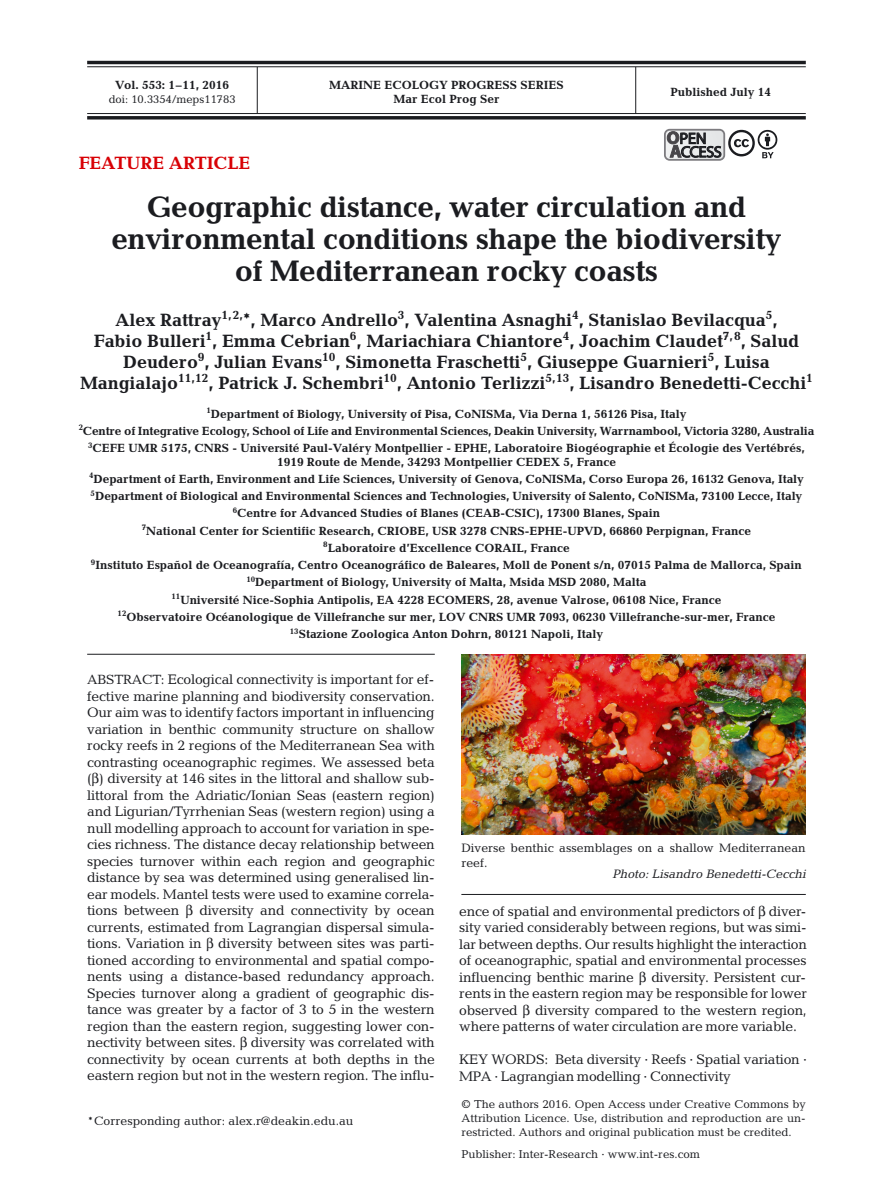
<style>
.page{position:relative;width:893px;height:1178px;background:#fff}
.page>*{position:absolute;margin:0;border:0;box-sizing:border-box;transform-origin:0 0}
.t1{font:700 30px/32.2px "Candida";letter-spacing:-.015em;color:#1b1c20;text-align:center}
.t2{font:700 18px/21px "Candida";letter-spacing:-.005em;color:#1b1c20;text-align:center}
.t3{font:700 18px "Candida";letter-spacing:-.005em;color:#d80005}
.t4{font:15.9px/13.5px "Myriad";letter-spacing:-.02em;color:#1b1c20}
.t5{font:13.95px/16.5px "Candida";letter-spacing:-.015em;color:#1b1c20;text-align:justify}
.t6{font:12.3px/14.7px "Candida";color:#1b1c20}
.t7{font:12.3px "Oblique Straight Plain";color:#1b1c20}
.t8{font:700 12px/17.2px "Candida";color:#1b1c20;text-align:center}
.t9{font:11.55px/14px "Candida";color:#1b1c20;text-align:justify}
.t10{font:11.25px "Candida";color:#1b1c20}
.s1{font-weight:700;font-size:17.7px;color:#474549}
.s2{font-size:13.5px}
</style>
<div class="page">
<hr style="left:87px;top:61px;width:719px;height:3px;background:#1b1c20">
<svg style="left:87px;top:116px;width:719px;height:4px"></svg>
<hr style="left:87px;top:66px;width:719px;height:1px;background:#1b1c20">
<hr style="left:257px;top:67px;width:1px;height:47px;background:#1b1c20">
<hr style="left:87px;top:113px;width:719px;height:1px;background:#1b1c20">
<hr style="left:635px;top:67px;width:1px;height:47px;background:#1b1c20">
<hr style="left:87px;top:654px;width:348px;height:1px;background:#1b1c20">
<img style="left:461px;top:654px;width:345px;height:181px">
<div style="left:665px;top:130px;width:59px;height:30px;background:#eaecec;border-radius:5px"></div>
<div style="left:664px;top:129px;width:61px;height:32px;border:2px solid #7d7c80;border-radius:5px"></div>
<svg style="left:728px;top:130px;width:49px;height:28px"></svg>
<hr style="left:461px;top:894px;width:345px;height:1px;background:#1b1c20">
<p class="t8" style="left:115px;top:78px;width:116px">Vol. 553: 1–11, 2016</p>
<p class="t10" style="left:109px;top:95px;width:128px">doi: 10.3354/meps11783</p>
<p class="t8" style="left:329px;top:79px;width:236px;line-height:14.4px">MARINE ECOLOGY PROGRESS SERIES<br>Mar Ecol Prog Ser</p>
<p class="t8" style="left:670px;top:85px;width:102px">Published July 14</p>
<p class="t4" style="left:667px;top:133px;width:57px"><span class="s1">O</span>PEN<br><span class="s1">A</span>CCESS</p>
<p class="t3" style="left:79px;top:157px;width:173px">FEATURE ARTICLE</p>
<h1 class="t1" style="left:111px;top:193px;width:672px">Geographic distance, water circulation and environmental conditions shape the biodiversity of Mediterranean rocky coasts</h1>
<p class="t2" style="left:80px;top:311px;width:734px">Alex Rattray<sup>1,2,</sup>*, Marco Andrello<sup>3</sup>, Valentina Asnaghi<sup>4</sup>, Stanislao Bevilacqua<sup>5</sup>,<br>Fabio Bulleri<sup>1</sup>, Emma Cebrian<sup>6</sup>, Mariachiara Chiantore<sup>4</sup>, Joachim Claudet<sup>7,8</sup>, Salud Deudero<sup>9</sup>, Julian Evans<sup>10</sup>, Simonetta Fraschetti<sup>5</sup>, Giuseppe Guarnieri<sup>5</sup>, Luisa Mangialajo<sup>11,12</sup>, Patrick J. Schembri<sup>10</sup>, Antonio Terlizzi<sup>5,13</sup>, Lisandro Benedetti-Cecchi<sup>1</sup></p>
<p class="t8" style="left:79px;top:406px;width:737px"><sup>1</sup>Department of Biology, University of Pisa, CoNISMa, Via Derna 1, 56126 Pisa, Italy<br><sup>2</sup>Centre of Integrative Ecology, School of Life and Environmental Sciences, Deakin University, Warrnambool, Victoria 3280, Australia<br><sup>3</sup>CEFE UMR 5175, CNRS - Université Paul-Valéry Montpellier - EPHE, Laboratoire Biogéographie et Écologie des Vertébrés,</p>
<p class="t8" style="left:89px;top:454px;width:716px">1919 Route de Mende, 34293 Montpellier CEDEX 5, France<br><sup>4</sup>Department of Earth, Environment and Life Sciences, University of Genova, CoNISMa, Corso Europa 26, 16132 Genova, Italy <sup>5</sup>Department of Biological and Environmental Sciences and Technologies, University of Salento, CoNISMa, 73100 Lecce, Italy <sup>6</sup>Centre for Advanced Studies of Blanes (CEAB-CSIC), 17300 Blanes, Spain<br><sup>7</sup>National Center for Scientific Research, CRIOBE, USR 3278 CNRS-EPHE-UPVD, 66860 Perpignan, France<br><sup>8</sup>Laboratoire d’Excellence CORAIL, France<br><sup>9</sup>Instituto Español de Oceanografía, Centro Oceanográfico de Baleares, Moll de Ponent s/n, 07015 Palma de Mallorca, Spain <sup>10</sup>Department of Biology, University of Malta, Msida MSD 2080, Malta<br><sup>11</sup>Université Nice-Sophia Antipolis, EA 4228 ECOMERS, 28, avenue Valrose, 06108 Nice, France<br><sup>12</sup>Observatoire Océanologique de Villefranche sur mer, LOV CNRS UMR 7093, 06230 Villefranche-sur-mer, France <sup>13</sup>Stazione Zoologica Anton Dohrn, 80121 Napoli, Italy</p>
<p class="t5" style="left:87px;top:673px;width:349px"><span class="s2">ABSTRACT:</span> Ecological connectivity is important for ef&shy;fective marine planning and biodiversity conservation.<br>Our aim was to identify factors important in influencing variation in benthic community structure on shallow rocky reefs in 2 regions of the Mediterranean Sea with contrasting oceanographic regimes. We assessed beta ( ) diversity at 146 sites in the littoral and shallow sub&shy;littoral from the Adriatic/Ionian Seas (eastern region) and Ligurian/Tyrrhenian Seas (western region) using a null modelling approach to account for variation in spe&shy;cies richness. The distance decay relationship between species turnover within each region and geographic distance by sea was determined using generalised lin&shy;ear models. Mantel tests were used to examine correla&shy;tions between</p>
<p class="t6" style="left:461px;top:841px;width:346px">Diverse benthic assemblages on a shallow Mediterranean reef.</p>
<p class="t7" style="left:612px;top:870px;width:195px">Photo: Lisandro Benedetti-Cecchi</p>
<p class="t5" style="left:87px;top:904px;width:349px;text-indent:112px">diversity and connectivity by ocean currents, estimated from Lagrangian dispersal simula&shy;tions. Variation in diversity between sites was parti&shy;tioned according to environmental and spatial compo&shy;nents using a distance-based redundancy approach.<br>Species turnover along a gradient of geographic dis&shy;tance was greater by a factor of 3 to 5 in the western region than the eastern region, suggesting lower con&shy;nectivity between sites. diversity was correlated with connectivity by ocean currents at both depths in the eastern region but not in the western region. The influ-</p>
<p class="t5" style="left:459px;top:904px;width:349px">ence of spatial and environmental predictors of diver&shy;sity varied considerably between regions, but was simi&shy;lar between depths. Our results highlight the interaction of oceanographic, spatial and environmental processes influencing benthic marine diversity. Persistent cur&shy;rents in the eastern region may be responsible for lower observed diversity compared to the western region, where patterns of water circulation are more variable.</p>
<p class="t5" style="left:459px;top:1053px;width:349px">KEY WORDS: Beta diversity · Reefs · Spatial variation ·<br>MPA · Lagrangian modelling · Connectivity</p>
<p class="t6" style="left:87px;top:1114px;width:268px">*Corresponding author: alex.r@deakin.edu.au</p>
<p class="t9" style="left:461px;top:1098px;width:346px">© The authors 2016. Open Access under Creative Commons by Attribution Licence. Use, distribution and reproduction are un - restricted. Authors and original publication must be credited.</p>
<p class="t9" style="left:461px;top:1148px;width:240px">Publisher: Inter-Research · www.int-res.com</p>
</div>
